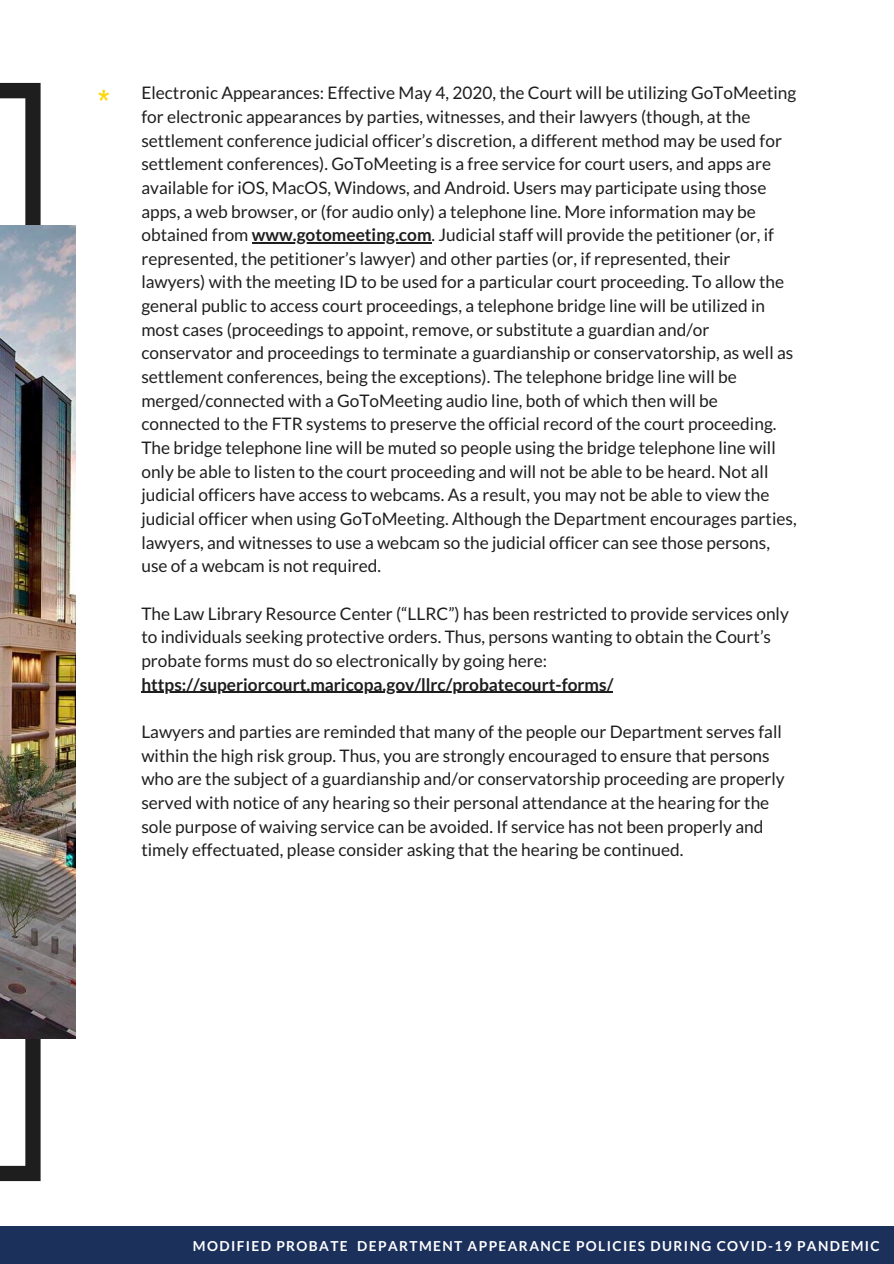
<style>
.page{position:relative;width:894px;height:1264px;background:#fff}
.page>*{position:absolute;margin:0;border:0;box-sizing:border-box;transform-origin:0 0}
.t1{font:31.5px "Oswald";color:#fdd603}
.t2{font:17.25px/23.7px "Lato";color:#1e1e1e}
.t3{font:700 17.25px "Lato";color:#1e1e1e}
.t4{font:700 13.65px "Lato";letter-spacing:.1em;color:#fff}
.s1{font-weight:700}
</style>
<div class="page">
<svg style="left:0;top:83px;width:41px;height:1098px"></svg>
<div style="left:0;top:1226px;width:893px;height:37px;background:#1c305c"></div>
<img style="left:0;top:225px;width:75px;height:813px">
<hr style="left:252px;top:242px;width:179px;height:1px;background:#1e1e1e">
<hr style="left:141px;top:691px;width:472px;height:2px;background:#1e1e1e">
<h1 class="t1" style="left:97px;top:78px;width:14px">*</h1>
<p class="t2" style="left:141px;top:81px;width:656px">Electronic Appearances: Effective May 4, 2020, the Court will be utilizing GoToMeeting for electronic appearances by parties, witnesses, and their lawyers (though, at the settlement conference judicial officer’s discretion, a different method may be used for settlement conferences). GoToMeeting is a free service for court users, and apps are available for iOS, MacOS, Windows, and Android. Users may participate using those apps, a web browser, or (for audio only) a telephone line. More information may be obtained from <span class="s1">www.gotomeeting.com</span>. Judicial staff will provide the petitioner (or, if represented, the petitioner’s lawyer) and other parties (or, if represented, their lawyers) with the meeting ID to be used for a particular court proceeding. To allow the general public to access court proceedings, a telephone bridge line will be utilized in most cases (proceedings to appoint, remove, or substitute a guardian and/or conservator and proceedings to terminate a guardianship or conservatorship, as well as settlement conferences, being the exceptions). The telephone bridge line will be merged/connected with a GoToMeeting audio line, both of which then will be connected to the FTR systems to preserve the official record of the court proceeding.<br>The bridge telephone line will be muted so people using the bridge telephone line will only be able to listen to the court proceeding and will not be able to be heard. Not all judicial officers have access to webcams. As a result, you may not be able to view the judicial officer when using GoToMeeting. Although the Department encourages parties, lawyers, and witnesses to use a webcam so the judicial officer can see those persons, use of a webcam is not required.</p>
<p class="t2" style="left:141px;top:601px;width:648px">The Law Library Resource Center (“LLRC”) has been restricted to provide services only to individuals seeking protective orders. Thus, persons wanting to obtain the Court’s probate forms must do so electronically by going here:</p>
<p class="t3" style="left:141px;top:673px;width:473px">https://superiorcourt.maricopa.gov/llrc/probatecourt-forms/</p>
<p class="t2" style="left:141px;top:719px;width:644px">Lawyers and parties are reminded that many of the people our Department serves fall within the high risk group. Thus, you are strongly encouraged to ensure that persons who are the subject of a guardianship and/or conservatorship proceeding are properly served with notice of any hearing so their personal attendance at the hearing for the sole purpose of waiving service can be avoided. If service has not been properly and timely effectuated, please consider asking that the hearing be continued.</p>
<p class="t4" style="left:193px;top:1237px;width:688px">MODIFIED PROBATE DEPARTMENT APPEARANCE POLICIES DURING COVID-19 PANDEMIC</p>
</div>
